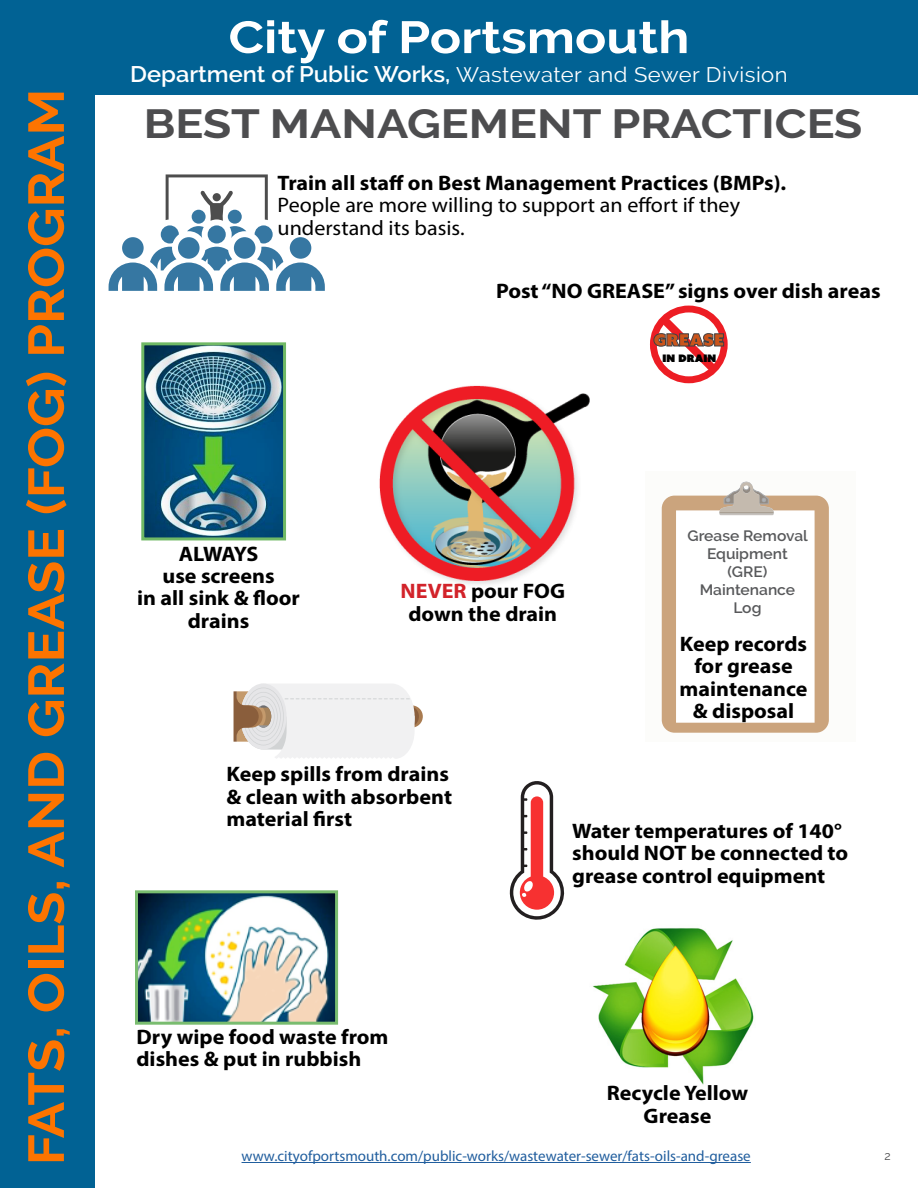
<style>
.page{position:relative;width:918px;height:1188px;background:#fff}
.page>*{position:absolute;margin:0;border:0;box-sizing:border-box;transform-origin:0 0}
.t1{font:700 50.25px "Raleway";color:#fd7400;scale:1.08 1}
.t2{font:700 45px "Raleway";color:#fff;scale:1.15 1}
.t3{font:700 40.5px "Raleway";color:#4d4d4f;scale:1.15 1}
.t4{font:700 21px/22.5px "Myriad Pro";color:#000;text-align:center;scale:1.05 1}
.t5{font:21px/22.5px "Myriad Pro";color:#000;scale:1.05 1}
.t6{font:21px "Raleway";letter-spacing:.02em;color:#fff;scale:1.05 1}
.t7{font:16.8px "Azo Sans Uber";color:#ca541b}
.t8{font:15px "Myriad Pro";color:#215e9e}
.t9{font:600 15px/18px "Raleway";color:#58595b;text-align:center;scale:1.04 1}
.t10{font:12px "Raleway";color:#4d4d4f}
.t11{font:10.35px "Azo Sans Uber";color:#000}
.s1{font-weight:600;font-size:22.5px}
.s2{color:#d2232a}
</style>
<div class="page">
<svg style="left:234px;top:684px;width:189px;height:75px"></svg>
<div style="left:0;top:0;width:918px;height:94px;background:#016294"></div>
<div style="left:0;top:0;width:94px;height:1188px;background:#016294"></div>
<svg style="left:109px;top:174px;width:216px;height:117px"></svg>
<img style="left:379px;top:385px;width:211px;height:200px">
<img style="left:145px;top:346px;width:137px;height:190px">
<div style="left:141px;top:342px;width:145px;height:198px;border:3px solid #70b965"></div>
<img style="left:592px;top:940px;width:162px;height:145px">
<img style="left:139px;top:894px;width:195px;height:127px">
<div style="left:135px;top:890px;width:203px;height:135px;border:3px solid #79bc6f"></div>
<div style="left:646px;top:471px;width:209px;height:270px;background:#fcfcfa"></div>
<div style="left:662px;top:496px;width:167px;height:237px;background:#cba47d;border-radius:13px"></div>
<svg style="left:676px;top:481px;width:139px;height:242px;background:#faf8f5"></svg>
<svg style="left:509px;top:732px;width:217px;height:237px"></svg>
<div style="left:650px;top:306px;width:78px;height:77px;border:7px solid #ed1d24;border-radius:50%"></div>
<svg style="left:653px;top:309px;width:72px;height:72px"></svg>
<hr style="left:242px;top:1162px;width:509px;height:1px;background:#215e9e">
<h1 class="t1" style="left:18px;top:1165px;width:998px;rotate:-90deg">FATS, OILS, AND GREASE (FOG) PROGRAM</h1>
<h2 class="t2" style="left:229px;top:12px;width:402px">City of Portsmouth</h2>
<p class="t6" style="left:130px;top:62px;width:628px"><span class="s1">Department of Public Works,</span> Wastewater and Sewer Division</p>
<h3 class="t3" style="left:144px;top:101px;width:626px">BEST MANAGEMENT PRACTICES</h3>
<p class="t4" style="left:278px;top:171px;width:486px">Train all staff on Best Management Practices (BMPs).</p>
<p class="t5" style="left:278px;top:194px;width:442px">People are more willing to support an effort if they understand its basis.</p>
<p class="t4" style="left:496px;top:279px;width:368px">Post “NO GREASE” signs over dish areas</p>
<p class="t7" style="left:653px;top:329px;width:72px">GREASE</p>
<p class="t11" style="left:663px;top:351px;width:55px">IN DRAIN</p>
<p class="t4" style="left:137px;top:542px;width:157px">ALWAYS<br>use screens<br>in all sink &amp; floor drains</p>
<p class="t4" style="left:401px;top:579px;width:158px"><span class="s2">NEVER</span> pour FOG down the drain</p>
<p class="t9" style="left:688px;top:527px;width:117px">Grease Removal<br>Equipment (GRE)<br>Maintenance<br>Log</p>
<p class="t4" style="left:680px;top:632px;width:123px">Keep records for grease maintenance &amp; disposal</p>
<p class="t4" style="left:227px;top:762px;width:216px;text-align:left">Keep spills from drains &amp; clean with absorbent material first</p>
<p class="t4" style="left:572px;top:819px;width:265px;text-align:left">Water temperatures of 140° should NOT be connected to grease control equipment</p>
<p class="t4" style="left:136px;top:1025px;width:242px;text-align:left">Dry wipe food waste from dishes &amp; put in rubbish</p>
<p class="t4" style="left:607px;top:1081px;width:136px">Recycle Yellow<br>Grease</p>
<p class="t8" style="left:242px;top:1147px;width:511px">www.cityofportsmouth.com/public-works/wastewater-sewer/fats-oils-and-grease</p>
<p class="t10" style="left:885px;top:1149px;width:8px">2</p>
</div>
